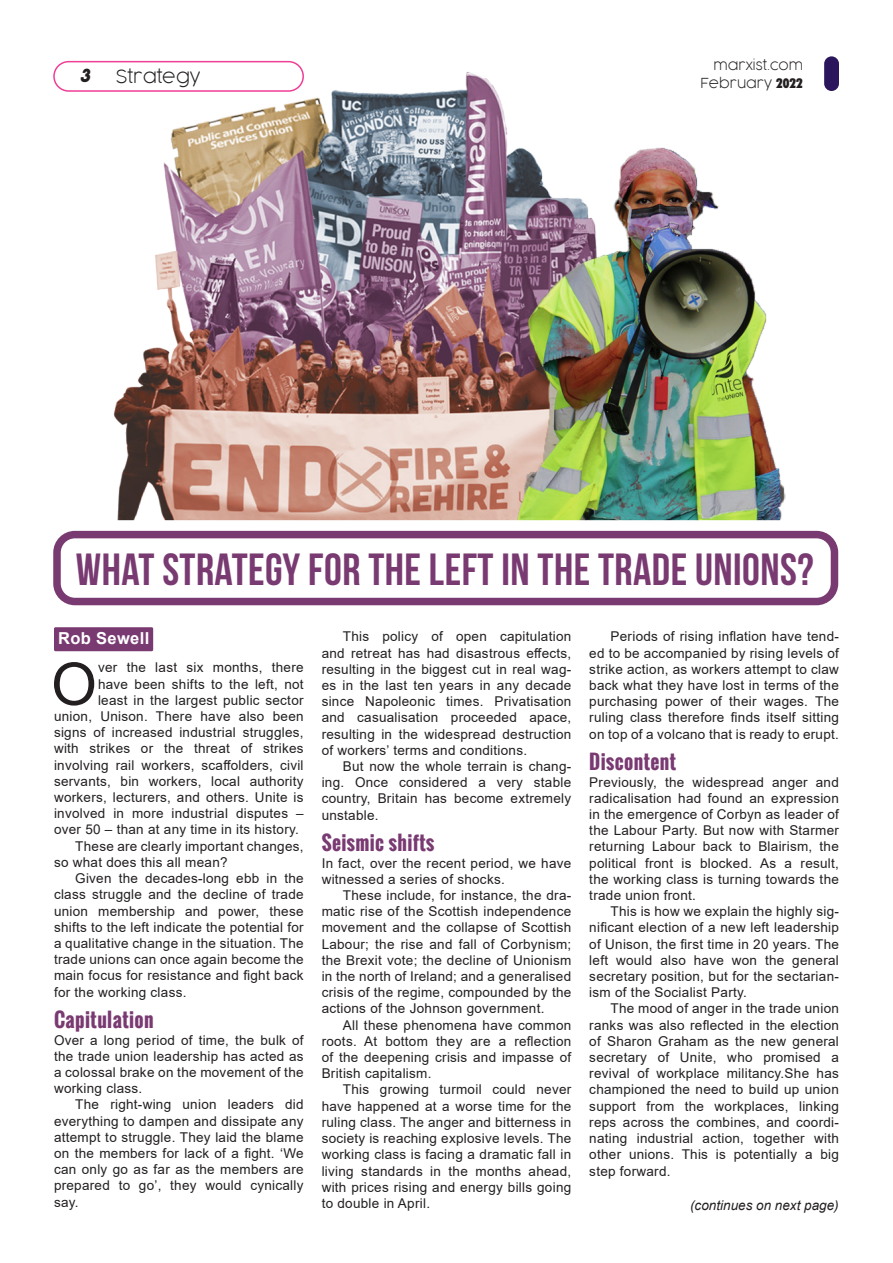
<style>
.page{position:relative;width:893px;height:1263px;background:#fff}
.page>*{position:absolute;margin:0;border:0;box-sizing:border-box;transform-origin:0 0}
.After_Subhead{font:58.8px "Arial";color:#231f20}
.t1{font:45px "Bebas Neue";letter-spacing:.01em;color:#793a72}
.Subheading_Purple{font:700 19.5px "Oswald";letter-spacing:.02em;color:#793a72}
.t2{font:200 18px "COCOGOOSE";color:#231f20}
.t3{font:italic 18px "Cocogoose Pro";color:#231f20}
.Author_Purple{font:700 16.5px "Arial";letter-spacing:.02em;color:#fff}
.Main_Body{font:13.5px/16.2px "Arial";letter-spacing:.02em;color:#231f20;text-align:justify}
.After_Subhead-2{font:13.5px/16.2px "Arial";letter-spacing:.02em;color:#231f20;text-align:justify}
.t4{font:200 13.5px "COCOGOOSE";color:#231f20}
.Main_Body-2{font:italic 13.5px "Arial";color:#231f20}
.s1{font-family:"Futura BT";font-weight:900;font-stretch:condensed}
</style>
<div class="page">
<div style="left:53px;top:61px;width:251px;height:31px;border:2px solid #ee3e96;border-radius:15px"></div>
<div style="left:54px;top:627px;width:99px;height:24px;background:#793a72;border-radius:2px"></div>
<div style="left:53px;top:531px;width:785px;height:74px;border:8px solid #793a72;border-radius:18px"></div>
<img style="left:85px;top:56px;width:754px;height:464px">
<h3 class="t3" style="left:80px;top:64px;width:12px">3</h3>
<p class="t2" style="left:116px;top:64px;width:86px">Strategy</p>
<p class="t4" style="left:714px;top:55px;width:91px">marxist.com</p>
<p class="t4" style="left:701px;top:73px;width:104px">February <span class="s1">2022</span></p>
<p class="t1" style="left:76px;top:545px;width:739px">WHAT STRATEGY FOR THE LEFT IN THE TRADE UNIONS?</p>
<p class="Author_Purple" style="left:58px;top:626px;width:92px">Rob Sewell</p>
<p class="After_Subhead" style="left:51px;top:644px;width:47px">O</p>
<p class="After_Subhead-2" style="left:98px;top:659px;width:207px">ver the last six months, there</p>
<p class="After_Subhead-2" style="left:98px;top:676px;width:207px">have been shifts to the left, not</p>
<p class="After_Subhead-2" style="left:98px;top:692px;width:207px">least in the largest public sector</p>
<p class="After_Subhead-2" style="left:54px;top:708px;width:251px">union, Unison. There have also been</p>
<p class="After_Subhead-2" style="left:54px;top:724px;width:251px">signs of increased industrial struggles,</p>
<p class="After_Subhead-2" style="left:54px;top:740px;width:251px">with strikes or the threat of strikes</p>
<p class="After_Subhead-2" style="left:54px;top:757px;width:251px">involving rail workers, scaffolders, civil</p>
<p class="After_Subhead-2" style="left:54px;top:773px;width:251px">servants, bin workers, local authority</p>
<p class="After_Subhead-2" style="left:54px;top:789px;width:251px">workers, lecturers, and others. Unite is</p>
<p class="After_Subhead-2" style="left:54px;top:805px;width:251px">involved in more industrial disputes –</p>
<p class="After_Subhead-2" style="left:54px;top:821px;width:246px">over 50 – than at any time in its history.</p>
<p class="Main_Body" style="left:54px;top:838px;width:251px;text-indent:21px">These are clearly important changes, so what does this all mean?</p>
<p class="Main_Body" style="left:54px;top:870px;width:251px;text-indent:21px">Given the decades-long ebb in the class struggle and the decline of trade union membership and power, these shifts to the left indicate the potential for a qualitative change in the situation. The trade unions can once again become the main focus for resistance and fight back for the working class.</p>
<p class="Subheading_Purple" style="left:54px;top:1005px;width:101px">Capitulation</p>
<p class="After_Subhead-2" style="left:54px;top:1032px;width:251px">Over a long period of time, the bulk of the trade union leadership has acted as a colossal brake on the movement of the working class.</p>
<p class="Main_Body" style="left:54px;top:1096px;width:251px;text-indent:21px">The right-wing union leaders did everything to dampen and dissipate any attempt to struggle. They laid the blame on the members for lack of a fight. ‘We can only go as far as the members are prepared to go’, they would cynically say.</p>
<p class="Main_Body" style="left:322px;top:628px;width:251px;text-indent:21px">This policy of open capitulation and retreat has had disastrous effects, resulting in the biggest cut in real wag&shy;es in the last ten years in any decade since Napoleonic times. Privatisation and casualisation proceeded apace, resulting in the widespread destruction of workers’ terms and conditions.</p>
<p class="Main_Body" style="left:322px;top:758px;width:251px;text-indent:21px">But now the whole terrain is chang&shy;ing. Once considered a very stable country, Britain has become extremely unstable.</p>
<p class="Subheading_Purple" style="left:322px;top:828px;width:114px">Seismic shifts</p>
<p class="After_Subhead-2" style="left:322px;top:855px;width:251px">In fact, over the recent period, we have witnessed a series of shocks.</p>
<p class="Main_Body" style="left:322px;top:887px;width:251px;text-indent:21px">These include, for instance, the dra&shy;matic rise of the Scottish independence movement and the collapse of Scottish Labour; the rise and fall of Corbynism; the Brexit vote; the decline of Unionism in the north of Ireland; and a generalised crisis of the regime, compounded by the actions of the Johnson government.</p>
<p class="Main_Body" style="left:322px;top:1017px;width:251px;text-indent:21px">All these phenomena have common roots. At bottom they are a reflection of the deepening crisis and impasse of British capitalism.</p>
<p class="Main_Body" style="left:322px;top:1081px;width:251px;text-indent:21px">This growing turmoil could never have happened at a worse time for the ruling class. The anger and bitterness in society is reaching explosive levels. The working class is facing a dramatic fall in living standards in the months ahead, with prices rising and energy bills going to double in April.</p>
<p class="Main_Body" style="left:589px;top:628px;width:251px;text-indent:21px">Periods of rising inflation have tend&shy;ed to be accompanied by rising levels of strike action, as workers attempt to claw back what they have lost in terms of the purchasing power of their wages. The ruling class therefore finds itself sitting on top of a volcano that is ready to erupt.</p>
<p class="Subheading_Purple" style="left:589px;top:747px;width:88px">Discontent</p>
<p class="After_Subhead-2" style="left:589px;top:774px;width:251px">Previously, the widespread anger and radicalisation had found an expression in the emergence of Corbyn as leader of the Labour Party. But now with Starmer returning Labour back to Blairism, the political front is blocked. As a result, the working class is turning towards the trade union front.</p>
<p class="Main_Body" style="left:589px;top:903px;width:251px;text-indent:21px">This is how we explain the highly sig&shy;nificant election of a new left leadership of Unison, the first time in 20 years. The left would also have won the general secretary position, but for the sectarian&shy;ism of the Socialist Party.</p>
<p class="Main_Body" style="left:589px;top:1000px;width:251px;text-indent:21px">The mood of anger in the trade union ranks was also reflected in the election of Sharon Graham as the new general secretary of Unite, who promised a revival of workplace militancy.She has championed the need to build up union support from the workplaces, linking reps across the combines, and coordi&shy;nating industrial action, together with other unions. This is potentially a big step forward.</p>
<p class="Main_Body-2" style="left:690px;top:1196px;width:150px">(continues on next page)</p>
</div>
